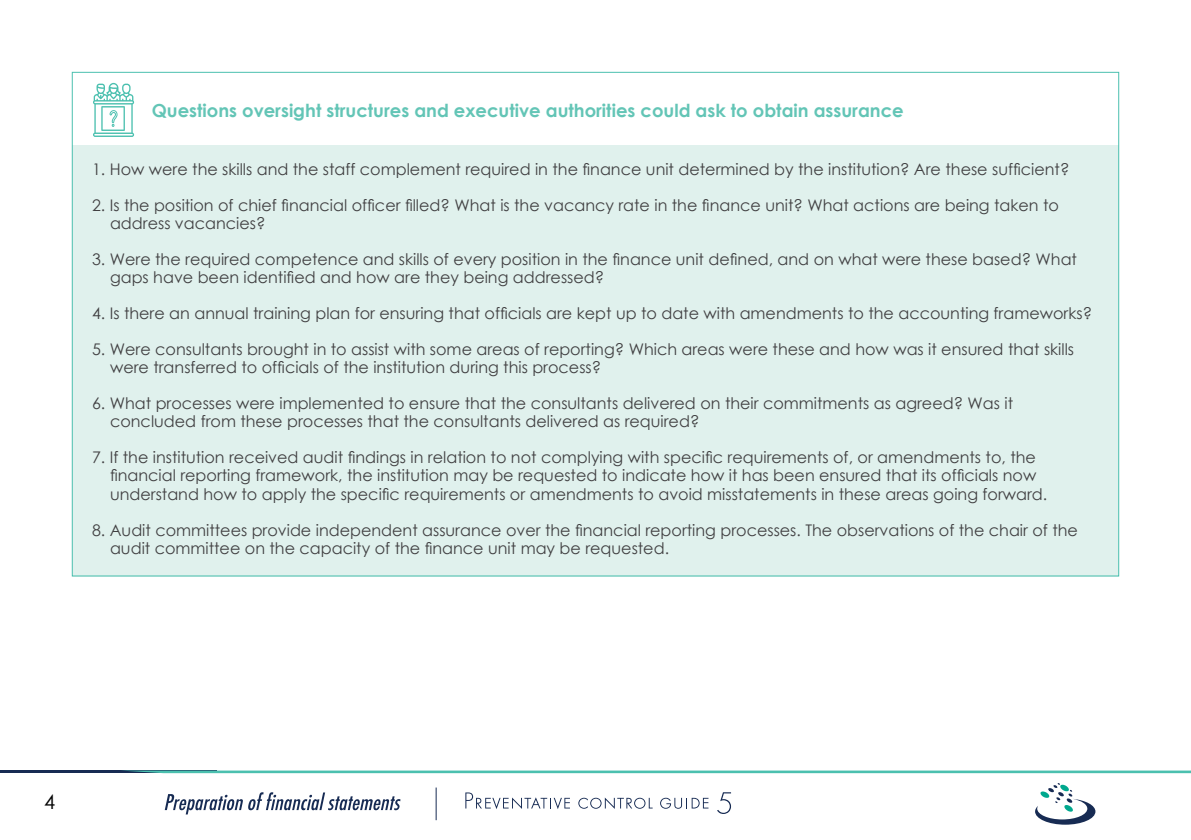
<style>
.page{position:relative;width:1191px;height:840px;background:#fff}
.page>*{position:absolute;margin:0;border:0;box-sizing:border-box;transform-origin:0 0}
.t1{font:20px "Century Gothic";color:#000}
.t2{font:700 18px "Century Gothic";color:#63c5b6}
.t3{font:16px/18px "Century Gothic";color:#414042}
</style>
<div class="page">
<hr style="left:0;top:770px;width:216px;height:2px;background:#172b53">
<svg style="left:1035px;top:783px;width:60px;height:41px"></svg>
<svg style="left:465px;top:792px;width:105px;height:16px"></svg>
<svg style="left:578px;top:797px;width:74px;height:11px"></svg>
<svg style="left:660px;top:797px;width:48px;height:11px"></svg>
<svg style="left:717px;top:792px;width:14px;height:21px"></svg>
<svg style="left:165px;top:792px;width:235px;height:22px"></svg>
<hr style="left:435px;top:787px;width:1px;height:32px;background:#172b53">
<svg style="left:122px;top:770px;width:1069px;height:2px;background:#77cbc0"></svg>
<div style="left:72px;top:145px;width:1047px;height:431px;background:#e0f1ed"></div>
<svg style="left:93px;top:83px;width:41px;height:54px"></svg>
<p class="t2" style="left:152px;top:99px;width:753px">Questions oversight structures and executive authorities could ask to obtain assurance</p>
<p class="t3" style="left:92px;top:160px;width:979px">1. How were the skills and the staff complement required in the finance unit determined by the institution? Are these sufficient?</p>
<p class="t3" style="left:110px;top:196px;width:950px;text-indent:-18px">2. Is the position of chief financial officer filled? What is the vacancy rate in the finance unit? What actions are being taken to address vacancies?</p>
<p class="t3" style="left:110px;top:250px;width:968px;text-indent:-18px">3. Were the required competence and skills of every position in the finance unit defined, and on what were these based? What gaps have been identified and how are they being addressed?</p>
<p class="t3" style="left:92px;top:304px;width:1001px">4. Is there an annual training plan for ensuring that officials are kept up to date with amendments to the accounting frameworks?</p>
<p class="t3" style="left:110px;top:340px;width:965px;text-indent:-18px">5. Were consultants brought in to assist with some areas of reporting? Which areas were these and how was it ensured that skills were transferred to officials of the institution during this process?</p>
<p class="t3" style="left:110px;top:394px;width:904px;text-indent:-18px">6. What processes were implemented to ensure that the consultants delivered on their commitments as agreed? Was it concluded from these processes that the consultants delivered as required?</p>
<p class="t3" style="left:110px;top:448px;width:938px;text-indent:-18px">7. If the institution received audit findings in relation to not complying with specific requirements of, or amendments to, the financial reporting framework, the institution may be requested to indicate how it has been ensured that its officials now understand how to apply the specific requirements or amendments to avoid misstatements in these areas going forward.</p>
<p class="t3" style="left:110px;top:520px;width:969px;text-indent:-18px">8. Audit committees provide independent assurance over the financial reporting processes. The observations of the chair of the audit committee on the capacity of the finance unit may be requested.</p>
<p class="t1" style="left:44px;top:787px;width:13px">4</p>
</div>
